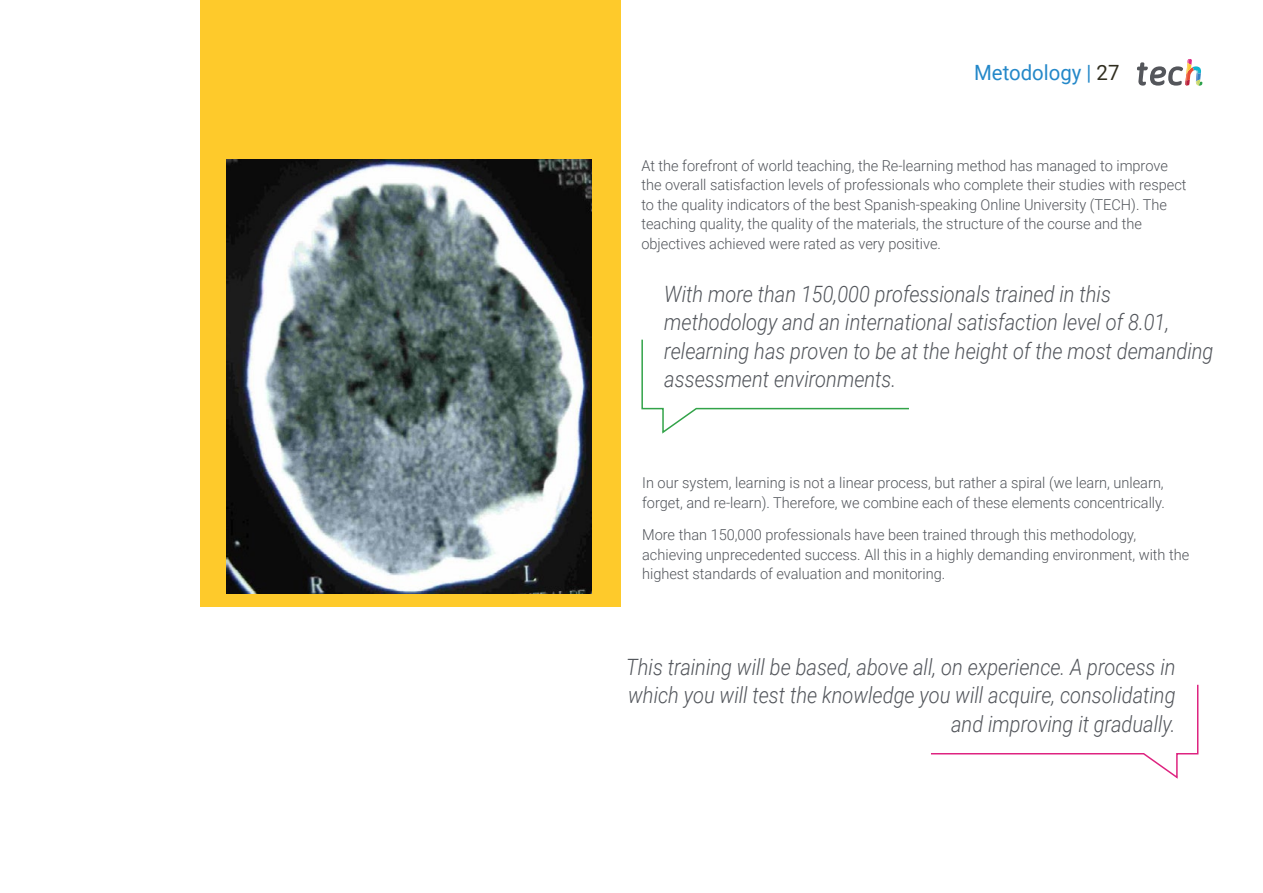
<style>
.page{position:relative;width:1263px;height:893px;background:#fff}
.page>*{position:absolute;margin:0;border:0;box-sizing:border-box;transform-origin:0 0}
.t1{font:italic 300 22.5px/28.5px "Roboto";color:#52555b;scale:.89 1}
.t2{font:21px "Roboto";color:#2488c9}
.t3{font:300 15px/19.5px "Roboto";color:#52555b}
.s1{color:#312e20}
</style>
<div class="page">
<div style="left:200px;top:0;width:421px;height:607px;background:#feca2b"></div>
<svg style="left:641px;top:339px;width:268px;height:95px"></svg>
<svg style="left:931px;top:684px;width:268px;height:95px"></svg>
<img style="left:227px;top:160px;width:364px;height:433px">
<svg style="left:1137px;top:59px;width:65px;height:27px"></svg>
<h2 class="t2" style="left:974px;top:57px;width:147px">Metodology | <span class="s1">27</span></h2>
<p class="t3" style="left:641px;top:155px;width:547px">At the forefront of world teaching, the Re-learning method has managed to improve the overall satisfaction levels of professionals who complete their studies with respect to the quality indicators of the best Spanish-speaking Online University (TECH). The teaching quality, the quality of the materials, the structure of the course and the objectives achieved were rated as very positive.</p>
<h1 class="t1" style="left:664px;top:279px;width:618px">With more than 150,000 professionals trained in this methodology and an international satisfaction level of 8.01, relearning has proven to be at the height of the most demanding assessment environments.</h1>
<p class="t3" style="left:642px;top:473px;width:524px">In our system, learning is not a linear process, but rather a spiral (we learn, unlearn, forget, and re-learn). Therefore, we combine each of these elements concentrically.</p>
<p class="t3" style="left:642px;top:524px;width:549px">More than 150,000 professionals have been trained through this methodology, achieving unprecedented success. All this in a highly demanding environment, with the highest standards of evaluation and monitoring.</p>
<h1 class="t1" style="left:626px;top:652px;width:619px;text-align:right">This training will be based, above all, on experience. A process in which you will test the knowledge you will acquire, consolidating and improving it gradually.</h1>
</div>
